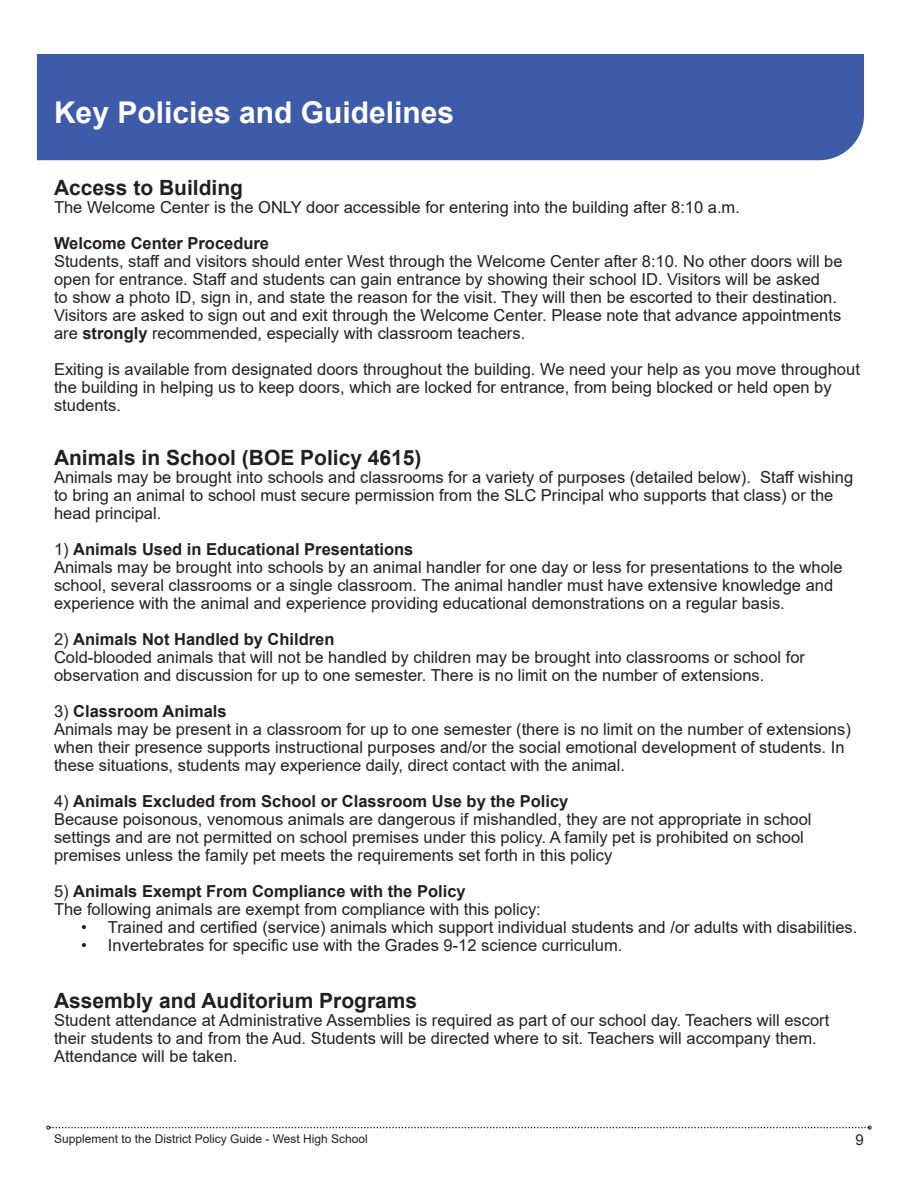
<style>
.page{position:relative;width:918px;height:1188px;background:#fff}
.page>*{position:absolute;margin:0;border:0;box-sizing:border-box;transform-origin:0 0}
.Header_2{font:700 30px "Arial";color:#fff}
.Header_3{font:700 21px "Arial";color:#231f20}
.t1{font:16.5px/18px "Arial";color:#231f20}
.t2{font:700 16.5px "Arial";color:#231f20}
.t3{font:15px "Arial";color:#231f20}
.t4{font:12px "Arial";color:#231f20}
.s1{font-weight:700}
.s2{font-weight:400}
</style>
<div class="page">
<svg style="left:46px;top:1126px;width:826px;height:4px"></svg>
<div style="left:37px;top:54px;width:827px;height:106px;background:#3d5ba9"></div>
<p class="Header_2" style="left:54px;top:92px;width:402px">Key Policies and Guidelines</p>
<p class="Header_3" style="left:54px;top:173px;width:191px">Access to Building</p>
<p class="t1" style="left:54px;top:198px;width:687px">The Welcome Center is the ONLY door accessible for entering into the building after 8:10 a.m.</p>
<p class="t2" style="left:54px;top:232px;width:217px">Welcome Center Procedure</p>
<p class="t1" style="left:54px;top:252px;width:790px">Students, staff and visitors should enter West through the Welcome Center after 8:10. No other doors will be open for entrance. Staff and students can gain entrance by showing their school ID. Visitors will be asked<br>to show a photo ID, sign in, and state the reason for the visit. They will then be escorted to their destination.<br>Visitors are asked to sign out and exit through the Welcome Center. Please note that advance appointments are <span class="s1">strongly</span> recommended, especially with classroom teachers.</p>
<p class="t1" style="left:54px;top:360px;width:807px">Exiting is available from designated doors throughout the building. We need your help as you move throughout the building in helping us to keep doors, which are locked for entrance, from being blocked or held open by students.</p>
<p class="Header_3" style="left:54px;top:443px;width:369px">Animals in School (BOE Policy 4615)</p>
<p class="t1" style="left:54px;top:468px;width:801px">Animals may be brought into schools and classrooms for a variety of purposes (detailed below). Staff wishing to bring an animal to school must secure permission from the SLC Principal who supports that class) or the head principal.</p>
<p class="t2" style="left:54px;top:538px;width:361px"><span class="s2">1)</span> Animals Used in Educational Presentations</p>
<p class="t1" style="left:54px;top:558px;width:790px">Animals may be brought into schools by an animal handler for one day or less for presentations to the whole school, several classrooms or a single classroom. The animal handler must have extensive knowledge and experience with the animal and experience providing educational demonstrations on a regular basis.</p>
<p class="t2" style="left:54px;top:628px;width:282px"><span class="s2">2)</span> Animals Not Handled by Children</p>
<p class="t1" style="left:54px;top:648px;width:753px">Cold-blooded animals that will not be handled by children may be brought into classrooms or school for observation and discussion for up to one semester. There is no limit on the number of extensions.</p>
<p class="t2" style="left:54px;top:700px;width:174px"><span class="s2">3)</span> Classroom Animals</p>
<p class="t1" style="left:54px;top:720px;width:798px">Animals may be present in a classroom for up to one semester (there is no limit on the number of extensions) when their presence supports instructional purposes and/or the social emotional development of students. In these situations, students may experience daily, direct contact with the animal.</p>
<p class="t2" style="left:54px;top:790px;width:516px"><span class="s2">4)</span> Animals Excluded from School or Classroom Use by the Policy</p>
<p class="t1" style="left:54px;top:810px;width:759px">Because poisonous, venomous animals are dangerous if mishandled, they are not appropriate in school settings and are not permitted on school premises under this policy. A family pet is prohibited on school premises unless the family pet meets the requirements set forth in this policy</p>
<p class="t2" style="left:54px;top:880px;width:413px"><span class="s2">5)</span> Animals Exempt From Compliance with the Policy</p>
<p class="t1" style="left:54px;top:900px;width:488px">The following animals are exempt from compliance with this policy:</p>
<p class="t1" style="left:81px;top:918px;width:778px">• Trained and certified (service) animals which support individual students and /or adults with disabilities.</p>
<p class="t1" style="left:81px;top:936px;width:543px">• Invertebrates for specific use with the Grades 9-12 science curriculum.</p>
<p class="Header_3" style="left:54px;top:986px;width:365px">Assembly and Auditorium Programs</p>
<p class="t1" style="left:54px;top:1011px;width:777px">Student attendance at Administrative Assemblies is required as part of our school day. Teachers will escort their students to and from the Aud. Students will be directed where to sit. Teachers will accompany them.<br>Attendance will be taken.</p>
<p class="t4" style="left:54px;top:1130px;width:315px">Supplement to the District Policy Guide - West High School</p>
<p class="t3" style="left:856px;top:1129px;width:10px">9</p>
</div>
